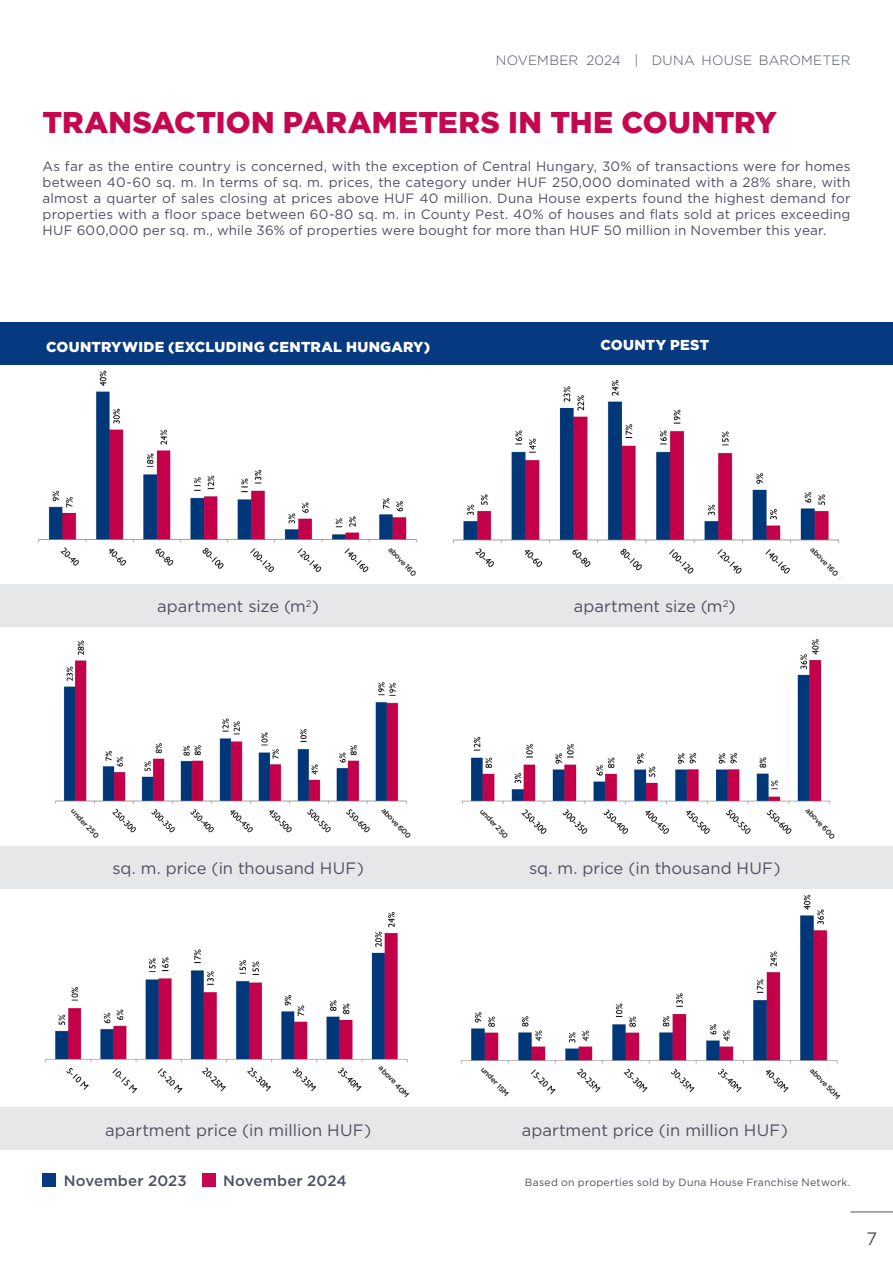
<style>
.page{position:relative;width:893px;height:1263px;background:#fff}
.page>*{position:absolute;margin:0;border:0;box-sizing:border-box;transform-origin:0 0}
.t1{font:900 30px "Gotham";letter-spacing:.005em;color:#c50750}
.t2{font:18px "Gotham";color:#4d5063}
.t3{font:16.5px "Gotham";letter-spacing:.005em;color:#4d5063}
.t4{font:500 15px "Gotham";letter-spacing:.01em;color:#4d5063}
.t5{font:900 14.4px "Gotham";letter-spacing:.015em;color:#fff}
.t6{font:13.5px/16.2px "Gotham";letter-spacing:.01em;color:#4d5063;text-align:justify}
.t7{font:300 13.5px "Gotham";letter-spacing:.015em;color:#4d5063}
.t8{font:10.5px "Gotham";letter-spacing:.02em;color:#4d5063}
.t9{font:500 7.5px "Gotham";color:#231f20}
</style>
<div class="page">
<hr style="left:850px;top:1211px;width:43px;height:1px;background:#4d5063">
<img style="left:38px;top:371px;width:379px;height:201px">
<img style="left:452px;top:380px;width:387px;height:194px">
<img style="left:55px;top:640px;width:352px;height:193px">
<img style="left:461px;top:639px;width:370px;height:195px">
<img style="left:37px;top:912px;width:391px;height:196px">
<img style="left:452px;top:888px;width:398px;height:220px">
<div style="left:43px;top:1172px;width:13px;height:14px;background:#073980"></div>
<div style="left:202px;top:1172px;width:14px;height:14px;background:#c50750"></div>
<div style="left:0;top:323px;width:893px;height:42px;background:#073980"></div>
<div style="left:0;top:584px;width:893px;height:43px;background:#e6e7e9"></div>
<div style="left:0;top:846px;width:893px;height:42px;background:#e6e7e9"></div>
<div style="left:0;top:1108px;width:893px;height:42px;background:#e6e7e9"></div>
<svg style="left:384px;top:541px;width:33px;height:31px"></svg>
<svg style="left:805px;top:541px;width:37px;height:39px"></svg>
<svg style="left:378px;top:803px;width:29px;height:30px"></svg>
<svg style="left:67px;top:803px;width:38px;height:30px"></svg>
<svg style="left:802px;top:803px;width:29px;height:31px"></svg>
<svg style="left:476px;top:804px;width:38px;height:30px"></svg>
<svg style="left:375px;top:1061px;width:42px;height:44px"></svg>
<svg style="left:805px;top:1062px;width:44px;height:45px"></svg>
<svg style="left:477px;top:1062px;width:38px;height:39px"></svg>
<p class="t7" style="left:496px;top:52px;width:356px">NOVEMBER 2024 | DUNA HOUSE BAROMETER</p>
<p class="t1" style="left:43px;top:102px;width:736px">TRANSACTION PARAMETERS IN THE COUNTRY</p>
<p class="t6" style="left:43px;top:157px;width:809px">As far as the entire country is concerned, with the exception of Central Hungary, 30% of transactions were for homes between 40-60 sq. m. In terms of sq. m. prices, the category under HUF 250,000 dominated with a 28% share, with almost a quarter of sales closing at prices above HUF 40 million. Duna House experts found the highest demand for properties with a floor space between 60-80 sq. m. in County Pest. 40% of houses and flats sold at prices exceeding HUF 600,000 per sq. m., while 36% of properties were bought for more than HUF 50 million in November this year.</p>
<p class="t5" style="left:46px;top:337px;width:386px">COUNTRYWIDE (EXCLUDING CENTRAL HUNGARY)</p>
<p class="t5" style="left:600px;top:335px;width:110px">COUNTY PEST</p>
<p class="t9" style="left:393px;top:544px;width:38px;rotate:47deg">above 160</p>
<p class="t9" style="left:815px;top:544px;width:38px;rotate:47deg">above 160</p>
<p class="t3" style="left:157px;top:596px;width:163px">apartment size (m<sup>2</sup>)</p>
<p class="t3" style="left:574px;top:596px;width:163px">apartment size (m<sup>2</sup>)</p>
<p class="t9" style="left:76px;top:806px;width:39px;rotate:47deg">under 250</p>
<p class="t9" style="left:387px;top:805px;width:41px;rotate:47deg">above 600</p>
<p class="t9" style="left:485px;top:806px;width:39px;rotate:47deg">under 250</p>
<p class="t9" style="left:811px;top:805px;width:41px;rotate:47deg">above 600</p>
<p class="t3" style="left:112px;top:857px;width:253px">sq. m. price (in thousand HUF)</p>
<p class="t3" style="left:529px;top:857px;width:253px">sq. m. price (in thousand HUF)</p>
<p class="t9" style="left:384px;top:1063px;width:42px;rotate:47deg">above 40M</p>
<p class="t9" style="left:486px;top:1065px;width:38px;rotate:47deg">under 15M</p>
<p class="t9" style="left:815px;top:1065px;width:42px;rotate:47deg">above 50M</p>
<p class="t3" style="left:105px;top:1119px;width:268px">apartment price (in million HUF)</p>
<p class="t3" style="left:522px;top:1119px;width:268px">apartment price (in million HUF)</p>
<p class="t4" style="left:64px;top:1171px;width:124px">November 2023</p>
<p class="t4" style="left:223px;top:1171px;width:125px">November 2024</p>
<p class="t8" style="left:525px;top:1176px;width:327px">Based on properties sold by Duna House Franchise Network.</p>
<h2 class="t2" style="left:866px;top:1227px;width:12px">7</h2>
</div>
